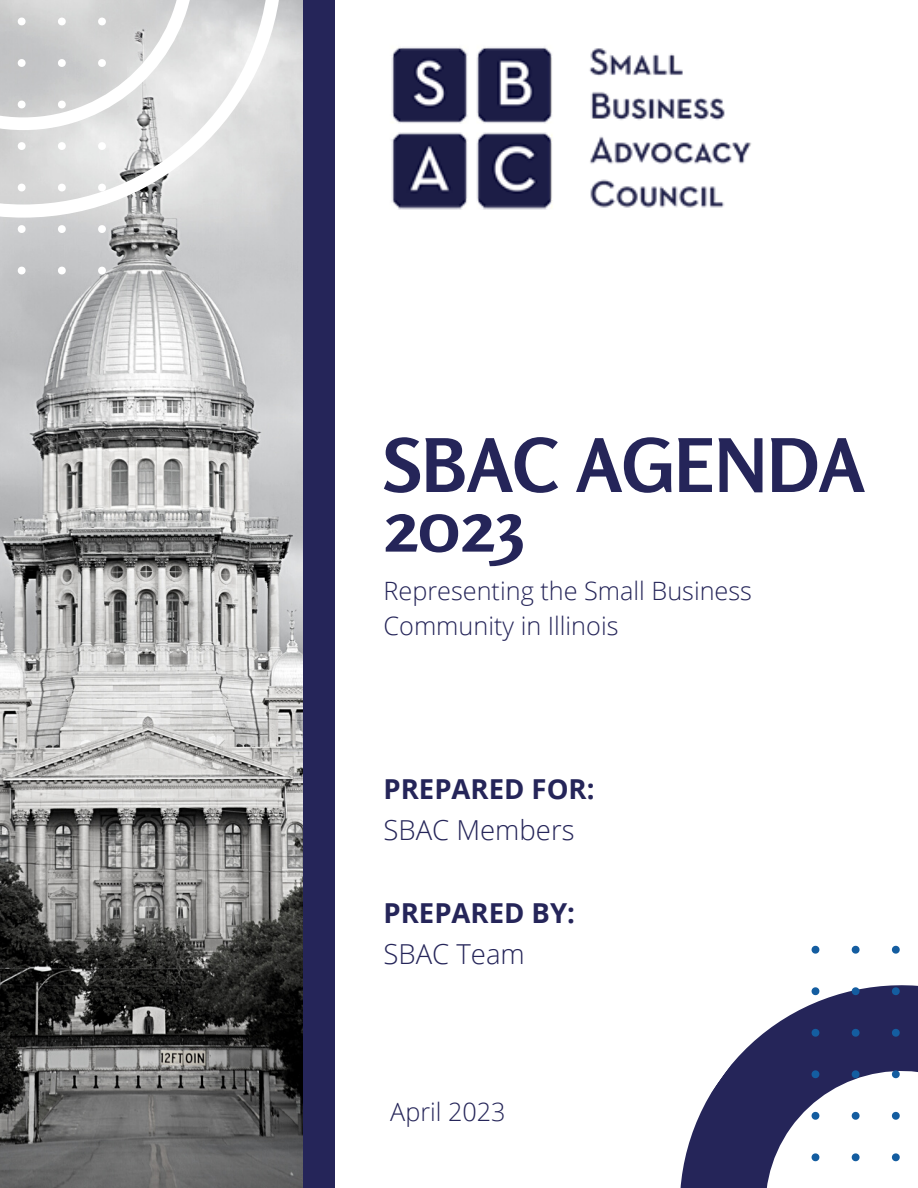
<style>
.page{position:relative;width:918px;height:1188px;background:#fff}
.page>*{position:absolute;margin:0;border:0;box-sizing:border-box;transform-origin:0 0}
.t1{font:700 73.5px/59.7px "Rosario";color:#252559}
.t2{font:700 27.45px "Open Sans";color:#252559}
.t3{font:300 27.45px "Open Sans";color:#252559}
.t4{font:300 25.2px/34.8px "Open Sans";color:#252559}
</style>
<div class="page">
<img style="left:0;top:0;width:303px;height:1188px">
<svg style="left:680px;top:945px;width:217px;height:243px"></svg>
<div style="left:303px;top:0;width:31px;height:1188px;background:#252559"></div>
<svg style="left:106px;top:0;width:176px;height:217px"></svg>
<svg style="left:0;top:0;width:106px;height:275px"></svg>
<svg style="left:812px;top:946px;width:106px;height:242px"></svg>
<img style="left:391px;top:47px;width:361px;height:163px">
<h1 class="t1" style="left:384px;top:435px;width:483px">SBAC AGENDA<br>2023</h1>
<p class="t4" style="left:384px;top:573px;width:370px">Representing the Small Business<br>Community in Illinois</p>
<p class="t2" style="left:384px;top:769px;width:213px">PREPARED FOR:</p>
<p class="t3" style="left:384px;top:810px;width:192px">SBAC Members</p>
<p class="t2" style="left:384px;top:894px;width:193px">PREPARED BY:</p>
<p class="t3" style="left:384px;top:935px;width:143px">SBAC Team</p>
<p class="t4" style="left:390px;top:1094px;width:117px">April 2023</p>
</div>
